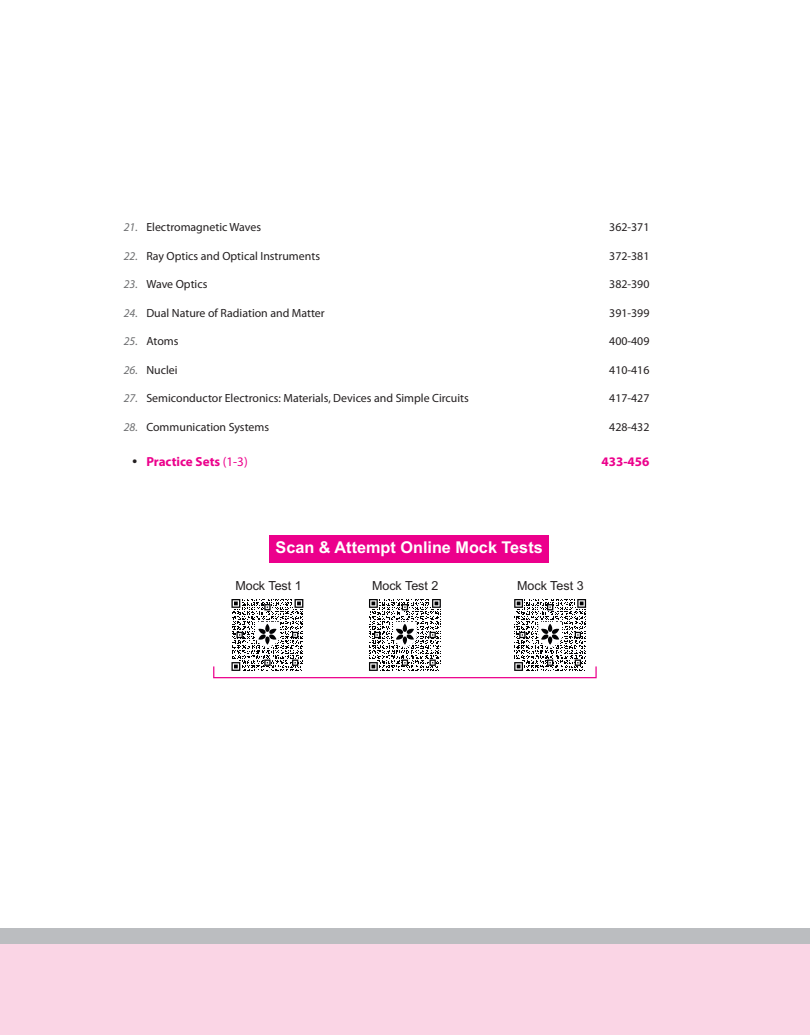
<style>
.page{position:relative;width:810px;height:1035px;background:#fff}
.page>*{position:absolute;margin:0;border:0;box-sizing:border-box;transform-origin:0 0}
.t1{font:700 16.25px "Arial";color:#fff}
.t2{font:700 13.12px "Myriad Pro";color:#ec008c}
.t3{font:12.5px "Arial";color:#231f20}
.t4{font:11.88px "Myriad Pro";color:#231f20}
.s1{font-style:italic;color:#6d6e70}
.s2{font-weight:400}
</style>
<div class="page">
<div style="left:0;top:943px;width:810px;height:92px;background:#fad5e5"></div>
<div style="left:0;top:928px;width:810px;height:15px;background:#bbbdc0"></div>
<div style="left:269px;top:535px;width:280px;height:28px;background:#ec008c"></div>
<div style="left:213px;top:666px;width:384px;height:12px;border:1px solid #ec008c"></div>
<div style="left:228px;top:596px;width:79px;height:78px;background:#fff"></div>
<svg style="left:231px;top:599px;width:72px;height:72px"></svg>
<div style="left:366px;top:596px;width:78px;height:78px;background:#fff"></div>
<svg style="left:369px;top:599px;width:72px;height:72px"></svg>
<div style="left:511px;top:596px;width:78px;height:78px;background:#fff"></div>
<svg style="left:514px;top:599px;width:72px;height:72px"></svg>
<p class="t4" style="left:124px;top:222px;width:139px"><span class="s1">21.</span> Electromagnetic Waves</p>
<p class="t4" style="left:609px;top:222px;width:42px">362-371</p>
<p class="t4" style="left:124px;top:251px;width:198px"><span class="s1">22.</span> Ray Optics and Optical Instruments</p>
<p class="t4" style="left:609px;top:251px;width:42px">372-381</p>
<p class="t4" style="left:124px;top:279px;width:85px"><span class="s1">23.</span> Wave Optics</p>
<p class="t4" style="left:609px;top:279px;width:42px">382-390</p>
<p class="t4" style="left:124px;top:308px;width:203px"><span class="s1">24.</span> Dual Nature of Radiation and Matter</p>
<p class="t4" style="left:609px;top:308px;width:42px">391-399</p>
<p class="t4" style="left:124px;top:336px;width:56px"><span class="s1">25.</span> Atoms</p>
<p class="t4" style="left:609px;top:336px;width:42px">400-409</p>
<p class="t4" style="left:124px;top:365px;width:55px"><span class="s1">26.</span> Nuclei</p>
<p class="t4" style="left:609px;top:365px;width:42px">410-416</p>
<p class="t4" style="left:124px;top:393px;width:347px"><span class="s1">27.</span> Semiconductor Electronics: Materials, Devices and Simple Circuits</p>
<p class="t4" style="left:609px;top:393px;width:42px">417-427</p>
<p class="t4" style="left:124px;top:422px;width:147px"><span class="s1">28.</span> Communication Systems</p>
<p class="t4" style="left:609px;top:422px;width:42px">428-432</p>
<p class="t2" style="left:146px;top:456px;width:103px">Practice Sets <span class="s2">(1-3)</span></p>
<p class="t2" style="left:602px;top:456px;width:49px">433-456</p>
<h1 class="t1" style="left:276px;top:541px;width:269px">Scan &amp; Attempt Online Mock Tests</h1>
<p class="t3" style="left:235px;top:581px;width:68px">Mock Test 1</p>
<p class="t3" style="left:372px;top:581px;width:68px">Mock Test 2</p>
<p class="t3" style="left:517px;top:581px;width:68px">Mock Test 3</p>
</div>
